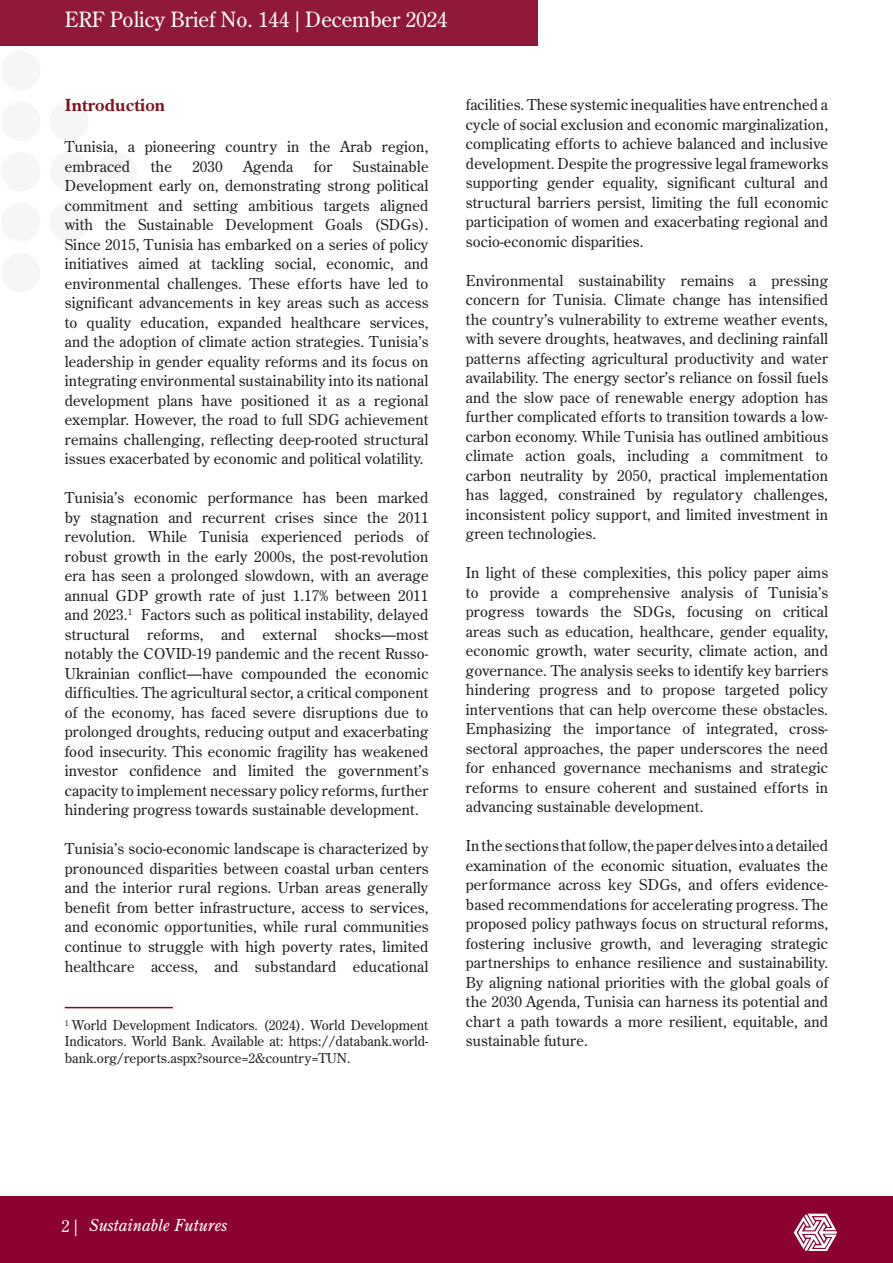
<style>
.page{position:relative;width:893px;height:1263px;background:#fff}
.page>*{position:absolute;margin:0;border:0;box-sizing:border-box;transform-origin:0 0}
.t1{font:21px "Century Old Style Std";color:#fff}
.t2{font:italic 16.5px "Century Old Style Std";color:#fff}
.t3{font:700 16.5px "Century Old Style Std";letter-spacing:.01em;color:#7b121e}
.t4{font:15px/19.5px "Century Old Style Std";letter-spacing:.01em;color:#231f20;text-align:justify}
.t5{font:13.5px/16.2px "Century Old Style Std";color:#231f20;text-align:justify}
.s1{font-style:normal}
</style>
<div class="page">
<div style="left:0;top:0;width:538px;height:45px;background:#901839"></div>
<div style="left:0;top:1196px;width:893px;height:67px;background:#8b012f"></div>
<svg style="left:794px;top:1213px;width:43px;height:38px"></svg>
<div style="left:1px;top:51px;width:39px;height:39px;background:#f6f6f6;border-radius:50%"></div>
<div style="left:1px;top:101px;width:39px;height:40px;background:#f6f6f6;border-radius:50%"></div>
<div style="left:1px;top:152px;width:39px;height:39px;background:#f6f6f6;border-radius:50%"></div>
<div style="left:1px;top:202px;width:39px;height:40px;background:#f6f6f6;border-radius:50%"></div>
<div style="left:49px;top:101px;width:40px;height:40px;background:#f6f6f6;border-radius:50%"></div>
<div style="left:49px;top:152px;width:40px;height:39px;background:#f6f6f6;border-radius:50%"></div>
<div style="left:49px;top:202px;width:40px;height:40px;background:#f6f6f6;border-radius:50%"></div>
<div style="left:98px;top:152px;width:39px;height:39px;background:#f6f6f6;border-radius:50%"></div>
<hr style="left:65px;top:1007px;width:108px;height:1px;background:#7b121e">
<h1 class="t1" style="left:65px;top:6px;width:384px">ERF Policy Brief No. 144 | December 2024</h1>
<p class="t3" style="left:65px;top:94px;width:102px">Introduction</p>
<p class="t4" style="left:65px;top:137px;width:365px">Tunisia, a pioneering country in the Arab region, embraced</p>
<p class="t4" style="left:65px;top:156px;width:365px;text-indent:288px">Sustainable Development early on, demonstrating strong political commitment and setting ambitious targets aligned with the Sustainable Development Goals (SDGs).<br>Since 2015, Tunisia has embarked on a series of policy initiatives aimed at tackling social, economic, and environmental challenges. These efforts have led to significant advancements in key areas such as access to quality education, expanded healthcare services, and the adoption of climate action strategies. Tunisia’s leadership in gender equality reforms and its focus on integrating environmental sustainability into its national development plans have positioned it as a regional exemplar. However, the road to full SDG achievement remains challenging, reflecting deep-rooted structural issues exacerbated by economic and political volatility.</p>
<p class="t4" style="left:65px;top:488px;width:365px">Tunisia’s economic performance has been marked by stagnation and recurrent crises since the 2011 revolution. While Tunisia experienced periods of robust growth in the early 2000s, the post-revolution era has seen a prolonged slowdown, with an average annual GDP growth rate of just 1.17% between 2011 and 2023.<sup>1</sup> Factors such as political instability, delayed structural reforms, and external shocks—most notably the COVID-19 pandemic and the recent Russo-Ukrainian conflict—have compounded the economic difficulties. The agricultural sector, a critical component of the economy, has faced severe disruptions due to prolonged droughts, reducing output and exacerbating food insecurity. This economic fragility has weakened investor confidence and limited the government’s capacity to implement necessary policy reforms, further hindering progress towards sustainable development.</p>
<p class="t4" style="left:65px;top:839px;width:365px">Tunisia’s socio-economic landscape is characterized by pronounced disparities between coastal urban centers and the interior rural regions. Urban areas generally benefit from better infrastructure, access to services, and economic opportunities, while rural communities continue to struggle with high poverty rates, limited healthcare access, and substandard educational</p>
<p class="t4" style="left:151px;top:156px;width:23px">the</p>
<p class="t4" style="left:192px;top:156px;width:32px">2030</p>
<p class="t4" style="left:243px;top:156px;width:52px">Agenda</p>
<p class="t4" style="left:314px;top:156px;width:20px">for</p>
<p class="t5" style="left:65px;top:1017px;width:365px"><sup>1</sup> World Development Indicators. (2024). World Development Indicators. World Bank. Available at: https://databank.world&shy;bank.org/reports.aspx?source=2&amp;country=TUN.</p>
<p class="t4" style="left:466px;top:95px;width:364px">facilities. These systemic inequalities have entrenched a cycle of social exclusion and economic marginalization, complicating efforts to achieve balanced and inclusive development. Despite the progressive legal frameworks supporting gender equality, significant cultural and structural barriers persist, limiting the full economic participation of women and exacerbating regional and socio-economic disparities.</p>
<p class="t4" style="left:466px;top:270px;width:364px">Environmental sustainability remains a pressing concern for Tunisia. Climate change has intensified the country’s vulnerability to extreme weather events, with severe droughts, heatwaves, and declining rainfall patterns affecting agricultural productivity and water availability. The energy sector’s reliance on fossil fuels and the slow pace of renewable energy adoption has further complicated efforts to transition towards a low&shy;carbon economy. While Tunisia has outlined ambitious climate action goals, including a commitment to carbon neutrality by 2050, practical implementation has lagged, constrained by regulatory challenges, inconsistent policy support, and limited investment in green technologies.</p>
<p class="t4" style="left:466px;top:563px;width:364px">In light of these complexities, this policy paper aims to provide a comprehensive analysis of Tunisia’s progress towards the SDGs, focusing on critical areas such as education, healthcare, gender equality, economic growth, water security, climate action, and governance. The analysis seeks to identify key barriers hindering progress and to propose targeted policy interventions that can help overcome these obstacles.<br>Emphasizing the importance of integrated, cross&shy;sectoral approaches, the paper underscores the need for enhanced governance mechanisms and strategic reforms to ensure coherent and sustained efforts in advancing sustainable development.</p>
<p class="t4" style="left:466px;top:836px;width:364px">In the sections that follow, the paper delves into a detailed examination of the economic situation, evaluates the performance across key SDGs, and offers evidence&shy;based recommendations for accelerating progress. The proposed policy pathways focus on structural reforms, fostering inclusive growth, and leveraging strategic partnerships to enhance resilience and sustainability.<br>By aligning national priorities with the global goals of the 2030 Agenda, Tunisia can harness its potential and chart a path towards a more resilient, equitable, and sustainable future.</p>
<p class="t2" style="left:62px;top:1214px;width:167px"><span class="s1">2 |</span> Sustainable Futures</p>
</div>
